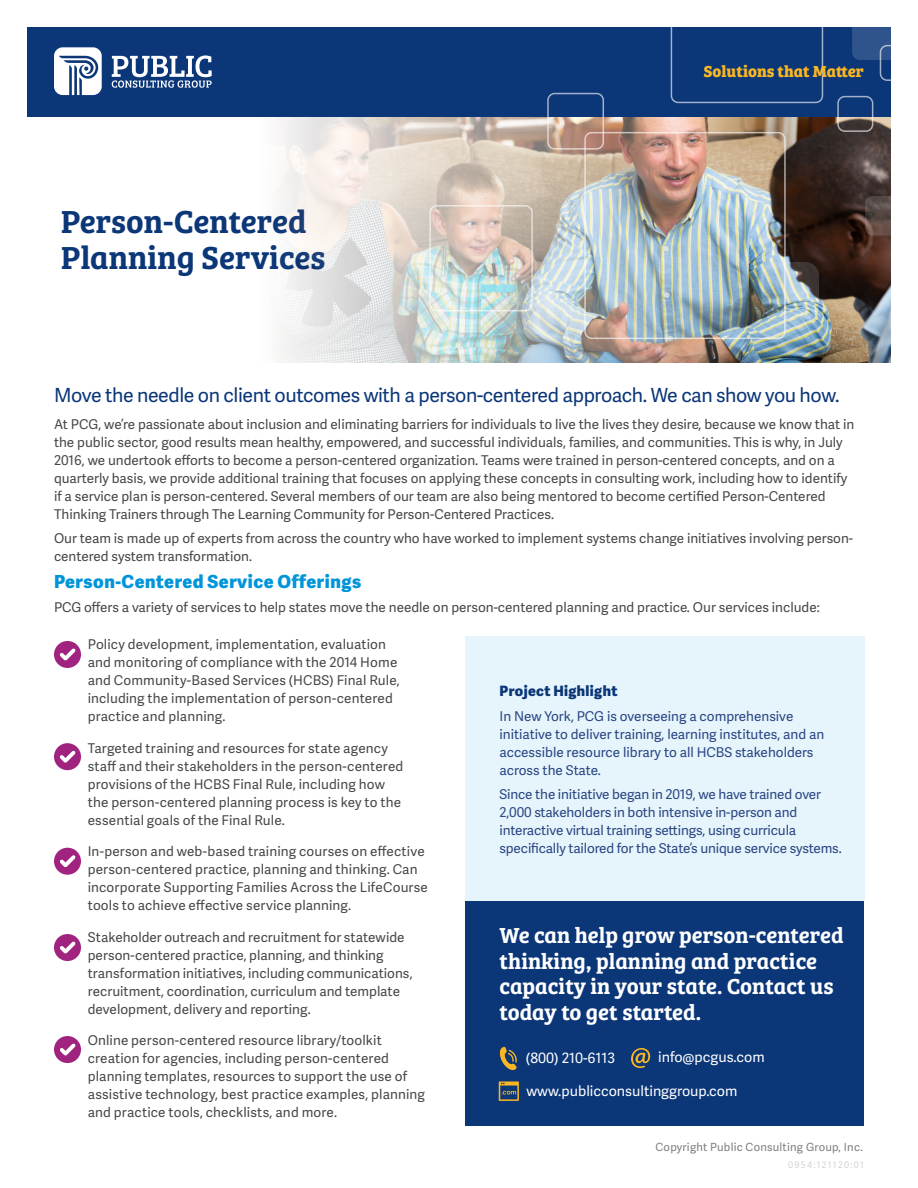
<style>
.page{position:relative;width:918px;height:1188px;background:#fff}
.page>*{position:absolute;margin:0;border:0;box-sizing:border-box;transform-origin:0 0}
.t1{font:33px/36px "Bree Serif Sb";color:#0b3678}
.Contact_Us_Today{font:22.5px/25.5px "Bree Serif Sb";color:#fff}
.Call_Outs{font:19.5px "Adelle Sans";letter-spacing:-.02em;color:#0b3678}
.Header_1{font:18px "Adelle Sans Eb";letter-spacing:.03em;color:#0095d9}
.t2{font:700 16.5px "Bree Serif";color:#fab721}
.t3{font:14.25px "Adelle Sans";color:#fff}
.Header_2{font:14.25px "Adelle Sans Eb";letter-spacing:.025em;color:#0b3678}
.Body_Copy{font:13.5px/18px "Adelle Sans";color:#464748}
.Body_Copy-2{font:13.5px/18px "Adelle Sans";letter-spacing:-.01em;color:#2b4683}
.t4{font:11.25px "Adelle Sans";letter-spacing:.02em;color:#7c7e81}
.MKT_CODE{font:9px "Adelle Sans";letter-spacing:.15em;color:#d2d3d3}
</style>
<div class="page">
<div style="left:466px;top:636px;width:399px;height:265px;background:#e6f4fb"></div>
<div style="left:54px;top:641px;width:27px;height:27px;background:#a12380;border-radius:50%"></div>
<svg style="left:60px;top:648px;width:16px;height:12px"></svg>
<div style="left:54px;top:848px;width:27px;height:27px;background:#a12380;border-radius:50%"></div>
<svg style="left:60px;top:855px;width:16px;height:12px"></svg>
<div style="left:54px;top:743px;width:27px;height:27px;background:#a12380;border-radius:50%"></div>
<svg style="left:60px;top:751px;width:16px;height:12px"></svg>
<div style="left:54px;top:934px;width:27px;height:27px;background:#a12380;border-radius:50%"></div>
<svg style="left:60px;top:941px;width:16px;height:12px"></svg>
<div style="left:54px;top:1036px;width:27px;height:27px;background:#a12380;border-radius:50%"></div>
<svg style="left:60px;top:1043px;width:16px;height:12px"></svg>
<img style="left:27px;top:116px;width:864px;height:247px">
<div style="left:429px;top:205px;width:104px;height:106px;border:2px solid #fff;border-radius:7px"></div>
<div style="left:584px;top:132px;width:202px;height:207px;border:2px solid #fff;border-radius:7px"></div>
<img style="left:762px;top:263px;width:56px;height:56px;border-radius:13px">
<div style="left:761px;top:262px;width:58px;height:58px;border:2px solid #fff;border-radius:13px"></div>
<svg style="left:495px;top:275px;width:58px;height:58px;background:#c2d1d1"></svg>
<div style="left:495px;top:275px;width:59px;height:59px;border:2px solid #fff;border-radius:14px"></div>
<svg style="left:866px;top:197px;width:38px;height:38px"></svg>
<div style="left:865px;top:196px;width:40px;height:40px;border:2px solid #fff;border-radius:7px"></div>
<div style="left:27px;top:27px;width:864px;height:89px;background:#0b3678"></div>
<div style="left:547px;top:93px;width:57px;height:57px;border:2px solid #fff;border-radius:7px"></div>
<svg style="left:671px;top:27px;width:152px;height:76px"></svg>
<div style="left:837px;top:96px;width:36px;height:36px;border:2px solid #fff;border-radius:7px"></div>
<div style="left:880px;top:45px;width:36px;height:36px;border:2px solid #fff;border-radius:7px"></div>
<svg style="left:853px;top:2px;width:57px;height:57px"></svg>
<div style="left:852px;top:1px;width:59px;height:59px;border:2px solid #fff;border-radius:7px"></div>
<svg style="left:54px;top:47px;width:48px;height:48px"></svg>
<svg style="left:112px;top:55px;width:100px;height:33px"></svg>
<div style="left:466px;top:901px;width:398px;height:225px;background:#0b3678"></div>
<svg style="left:499px;top:1047px;width:18px;height:24px"></svg>
<svg style="left:631px;top:1048px;width:19px;height:20px"></svg>
<svg style="left:499px;top:1081px;width:20px;height:20px"></svg>
<h1 class="t1" style="left:61px;top:202px;width:266px">Person-Centered<br>Planning Services</h1>
<p class="t2" style="left:704px;top:58px;width:162px">Solutions that Matter</p>
<p class="Call_Outs" style="left:54px;top:381px;width:787px">Move the needle on client outcomes with a person-centered approach. We can show you how.</p>
<p class="Body_Copy" style="left:54px;top:414px;width:802px">At PCG, we’re passionate about inclusion and eliminating barriers for individuals to live the lives they desire, because we know that in the public sector, good results mean healthy, empowered, and successful individuals, families, and communities. This is why, in July 2016, we undertook efforts to become a person-centered organization. Teams were trained in person-centered concepts, and on a quarterly basis, we provide additional training that focuses on applying these concepts in consulting work, including how to identify if a service plan is person-centered. Several members of our team are also being mentored to become certified Person-Centered Thinking Trainers through The Learning Community for Person-Centered Practices.</p>
<p class="Body_Copy" style="left:54px;top:529px;width:801px">Our team is made up of experts from across the country who have worked to implement systems change initiatives involving person&shy;centered system transformation.</p>
<p class="Header_1" style="left:54px;top:568px;width:309px">Person-Centered Service Offerings</p>
<p class="Body_Copy" style="left:54px;top:598px;width:767px">PCG offers a variety of services to help states move the needle on person-centered planning and practice. Our services include:</p>
<p class="Body_Copy" style="left:88px;top:635px;width:314px;text-indent:-16px">• Policy development, implementation, evaluation and monitoring of compliance with the 2014 Home and Community-Based Services (HCBS) Final Rule, including the implementation of person-centered practice and planning.</p>
<p class="Body_Copy" style="left:88px;top:738px;width:317px;text-indent:-16px">• Targeted training and resources for state agency staff and their stakeholders in the person-centered provisions of the HCBS Final Rule, including how the person-centered planning process is key to the essential goals of the Final Rule.</p>
<p class="Body_Copy" style="left:88px;top:842px;width:342px;text-indent:-16px">• In-person and web-based training courses on effective person-centered practice, planning and thinking. Can incorporate Supporting Families Across the LifeCourse tools to achieve effective service planning.</p>
<p class="Body_Copy" style="left:88px;top:927px;width:326px;text-indent:-16px">• Stakeholder outreach and recruitment for statewide person-centered practice, planning, and thinking transformation initiatives, including communications, recruitment, coordination, curriculum and template development, delivery and reporting.</p>
<p class="Body_Copy" style="left:88px;top:1031px;width:339px;text-indent:-16px">• Online person-centered resource library/toolkit creation for agencies, including person-centered planning templates, resources to support the use of assistive technology, best practice examples, planning and practice tools, checklists, and more.</p>
<p class="Header_2" style="left:500px;top:680px;width:119px">Project Highlight</p>
<p class="Body_Copy-2" style="left:500px;top:706px;width:326px">In New York, PCG is overseeing a comprehensive initiative to deliver training, learning institutes, and an accessible resource library to all HCBS stakeholders across the State.</p>
<p class="Body_Copy-2" style="left:500px;top:785px;width:344px">Since the initiative began in 2019, we have trained over 2,000 stakeholders in both intensive in-person and interactive virtual training settings, using curricula specifically tailored for the State’s unique service systems.</p>
<p class="Contact_Us_Today" style="left:500px;top:921px;width:346px">We can help grow person-centered thinking, planning and practice capacity in your state. Contact us today to get started.</p>
<p class="t3" style="left:526px;top:1048px;width:91px">(800) 210-6113</p>
<p class="t3" style="left:658px;top:1047px;width:108px">info@pcgus.com</p>
<p class="t3" style="left:526px;top:1081px;width:213px">www.publicconsultinggroup.com</p>
<p class="t4" style="left:656px;top:1139px;width:209px">Copyright Public Consulting Group, Inc.</p>
<p class="MKT_CODE" style="left:788px;top:1158px;width:77px">0954:121120:01</p>
</div>
